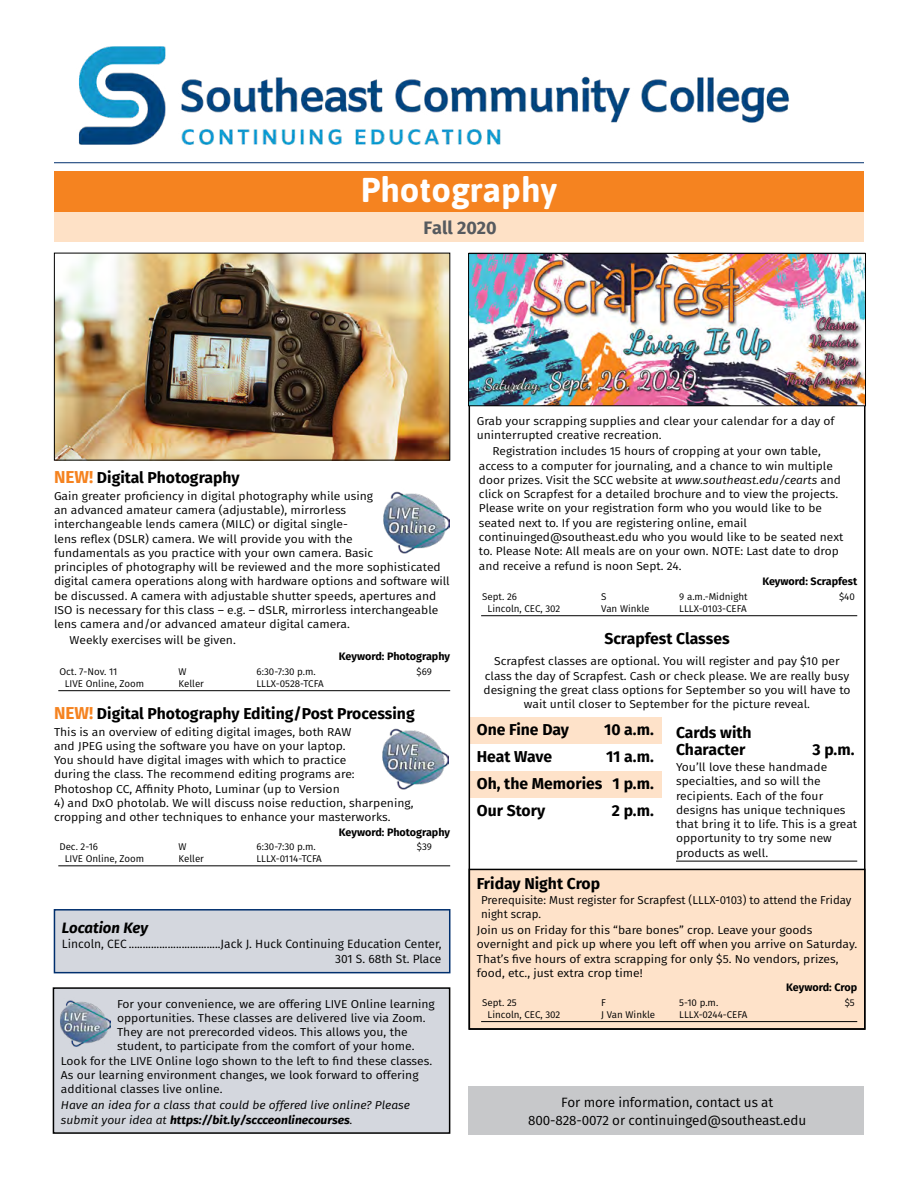
<style>
.page{position:relative;width:918px;height:1188px;background:#fff}
.page>*{position:absolute;margin:0;border:0;box-sizing:border-box;transform-origin:0 0}
.t1{font:700 34.5px "Asap";color:#fff}
.t2{font:700 18px "Fira Sans";color:#565a5f}
.title_not_in_CL{font:700 15.75px/16.5px "Fira Sans";color:#000}
.title_2_col{font:700 15.75px "Fira Sans";color:#000}
.IOC_Town{font:italic 700 15px "Fira Sans";color:#000}
.t3{font:13.5px/18px "Fira Sans";letter-spacing:-.01em;color:#000;text-align:center}
.IOC_Location{font:12px/15px "Fira Sans";color:#000;text-align:right}
.class_description{font:11.55px/14.2px "Fira Sans";color:#000;scale:1.06 1}
.class_details_2_col{font:11.55px/14.2px "Fira Sans";color:#000;scale:1.04 1}
.class_description_2{font:11.55px/14.2px "Fira Sans";color:#000;scale:1.06 1}
.class_description_w{font:11.55px/14.2px "Fira Sans";color:#000;scale:1.06 1}
.class_description-2{font:italic 11.55px/14.2px "Fira Sans";color:#000;scale:1.06 1}
.prerequisite_2_col{font:11.55px/13.5px "Fira Sans";color:#000}
.class_details{font:11.55px "Fira Sans";color:#000;scale:1.06 1}
.keyword{font:700 10.8px "Fira Sans";color:#000}
.keyword_2_col{font:700 10.8px "Fira Sans";color:#000}
.logistics{font:9.75px "Fira Sans";color:#000}
.s1{font-size:17.25px;color:#f58320}
.s2{font-weight:700}
.s3{font-style:italic}
</style>
<div class="page">
<hr style="left:58px;top:690px;width:392px;height:1px;background:#000">
<hr style="left:58px;top:866px;width:392px;height:1px;background:#000">
<img style="left:383px;top:491px;width:66px;height:63px">
<img style="left:383px;top:728px;width:66px;height:62px">
<div style="left:468px;top:1086px;width:396px;height:48px;background:#c7c8ca"></div>
<hr style="left:54px;top:162px;width:810px;height:1px;background:#002f6e">
<img style="left:78px;top:46px;width:711px;height:99px">
<div style="left:54px;top:910px;width:396px;height:63px;background:#d4d7de"></div>
<div style="left:54px;top:909px;width:396px;height:64px;border:2px solid #002f6e"></div>
<div style="left:53px;top:988px;width:397px;height:145px;background:#d4d7de"></div>
<div style="left:53px;top:987px;width:397px;height:147px;border:2px solid #000"></div>
<img style="left:60px;top:1000px;width:50px;height:47px">
<div style="left:54px;top:171px;width:810px;height:41px;background:#f58320"></div>
<div style="left:54px;top:212px;width:810px;height:30px;background:#fee1c6"></div>
<svg style="left:468px;top:252px;width:398px;height:778px"></svg>
<img style="left:468px;top:253px;width:398px;height:154px">
<img style="left:54px;top:252px;width:397px;height:209px">
<p class="t1" style="left:361px;top:167px;width:198px">Photography</p>
<p class="t2" style="left:423px;top:212px;width:75px">Fall 2020</p>
<p class="title_not_in_CL" style="left:54px;top:469px;width:187px"><span class="s1">NEW!</span> Digital Photography</p>
<p class="class_description" style="left:54px;top:488px;width:375px">Gain greater proficiency in digital photography while using<br>an advanced amateur camera (adjustable), mirrorless<br>interchangeable lends camera (MILC) or digital single-<br>lens reflex (DSLR) camera. We will provide you with the<br>fundamentals as you practice with your own camera. Basic<br>principles of photography will be reviewed and the more sophisticated digital camera operations along with hardware options and software will be discussed. A camera with adjustable shutter speeds, apertures and ISO is necessary for this class – e.g. – dSLR, mirrorless interchangeable lens camera and/or advanced amateur digital camera.</p>
<p class="class_details" style="left:70px;top:632px;width:158px">Weekly exercises will be given.</p>
<p class="keyword" style="left:339px;top:648px;width:113px">Keyword: Photography</p>
<p class="logistics" style="left:59px;top:664px;width:59px">Oct. 7-Nov. 11</p>
<p class="logistics" style="left:179px;top:664px;width:10px">W</p>
<p class="logistics" style="left:257px;top:664px;width:61px">6:30-7:30 p.m.</p>
<p class="logistics" style="left:417px;top:664px;width:17px">$69</p>
<p class="logistics" style="left:65px;top:676px;width:81px">LIVE Online, Zoom</p>
<p class="logistics" style="left:179px;top:676px;width:27px">Keller</p>
<p class="logistics" style="left:256px;top:676px;width:69px">LLLX-0528-TCFA</p>
<p class="title_not_in_CL" style="left:54px;top:704px;width:362px"><span class="s1">NEW!</span> Digital Photography Editing/Post Processing</p>
<p class="class_description" style="left:54px;top:724px;width:285px">This is an overview of editing digital images, both RAW and JPEG using the software you have on your laptop.<br>You should have digital images with which to practice during the class. The recommend editing programs are:<br>Photoshop CC, Affinity Photo, Luminar (up to Version</p>
<p class="class_description" style="left:54px;top:796px;width:341px">4) and DxO photolab. We will discuss noise reduction, sharpening, cropping and other techniques to enhance your masterworks.</p>
<p class="keyword" style="left:339px;top:823px;width:113px">Keyword: Photography</p>
<p class="logistics" style="left:59px;top:840px;width:40px">Dec. 2-16</p>
<p class="logistics" style="left:179px;top:840px;width:10px">W</p>
<p class="logistics" style="left:257px;top:840px;width:61px">6:30-7:30 p.m.</p>
<p class="logistics" style="left:417px;top:840px;width:17px">$39</p>
<p class="logistics" style="left:65px;top:852px;width:81px">LIVE Online, Zoom</p>
<p class="logistics" style="left:179px;top:852px;width:27px">Keller</p>
<p class="logistics" style="left:256px;top:852px;width:67px">LLLX-0114-TCFA</p>
<p class="IOC_Town" style="left:62px;top:915px;width:88px">Location Key</p>
<p class="IOC_Location" style="left:62px;top:936px;width:381px">Lincoln, CEC .................................Jack J. Huck Continuing Education Center,<br>301 S. 68th St. Place</p>
<p class="class_description" style="left:117px;top:996px;width:301px">For your convenience, we are offering LIVE Online learning</p>
<p class="class_description" style="left:117px;top:1010px;width:293px">opportunities. These classes are delivered live via Zoom.</p>
<p class="class_description" style="left:117px;top:1025px;width:276px">They are not prerecorded videos. This allows you, the</p>
<p class="class_description" style="left:117px;top:1039px;width:282px">student, to participate from the comfort of your home.</p>
<p class="class_description" style="left:61px;top:1053px;width:352px">Look for the LIVE Online logo shown to the left to find these classes.</p>
<p class="class_description" style="left:61px;top:1067px;width:339px">As our learning environment changes, we look forward to offering</p>
<p class="class_description" style="left:61px;top:1082px;width:154px">additional classes live online.</p>
<p class="class_description-2" style="left:61px;top:1098px;width:331px">Have an idea for a class that could be offered live online? Please submit your idea at <span class="s2">https://bit.ly/sccceonlinecourses</span>.</p>
<p class="class_description" style="left:477px;top:413px;width:339px">Grab your scrapping supplies and clear your calendar for a day of uninterrupted creative recreation.</p>
<p class="class_details_2_col" style="left:479px;top:444px;width:352px;text-indent:13px">Registration includes 15 hours of cropping at your own table, access to a computer for journaling, and a chance to win multiple door prizes. Visit the SCC website at <span class="s3">www.southeast.edu/cearts</span> and click on Scrapfest for a detailed brochure and to view the projects.<br>Please write on your registration form who you would like to be seated next to. If you are registering online, email continuinged@southeast.edu who you would like to be seated next to. Please Note: All meals are on your own. NOTE: Last date to drop and receive a refund is noon Sept. 24.</p>
<p class="keyword_2_col" style="left:762px;top:573px;width:96px">Keyword: Scrapfest</p>
<p class="logistics" style="left:482px;top:590px;width:36px">Sept. 26</p>
<p class="logistics" style="left:601px;top:590px;width:7px">S</p>
<p class="logistics" style="left:679px;top:590px;width:70px">9 a.m.-Midnight</p>
<p class="logistics" style="left:839px;top:590px;width:17px">$40</p>
<p class="logistics" style="left:488px;top:602px;width:74px">Lincoln, CEC, 302</p>
<p class="logistics" style="left:601px;top:602px;width:50px">Van Winkle</p>
<p class="logistics" style="left:679px;top:602px;width:69px">LLLX-0103-CEFA</p>
<p class="title_not_in_CL" style="left:604px;top:629px;width:127px">Scrapfest Classes</p>
<p class="class_description" style="left:484px;top:654px;width:348px;text-align:center">Scrapfest classes are optional. You will register and pay $10 per class the day of Scrapfest. Cash or check please. We are really busy designing the great class options for September so you will have to wait until closer to September for the picture reveal.</p>
<p class="title_not_in_CL" style="left:477px;top:720px;width:94px">One Fine Day</p>
<p class="title_not_in_CL" style="left:604px;top:720px;width:51px">10 a.m.</p>
<p class="title_not_in_CL" style="left:477px;top:747px;width:77px">Heat Wave</p>
<p class="title_not_in_CL" style="left:606px;top:747px;width:49px">11 a.m.</p>
<p class="title_not_in_CL" style="left:477px;top:774px;width:178px">Oh, the Memories 1 p.m.</p>
<p class="title_not_in_CL" style="left:477px;top:801px;width:70px">Our Story</p>
<p class="title_not_in_CL" style="left:612px;top:801px;width:43px">2 p.m.</p>
<p class="title_not_in_CL" style="left:676px;top:723px;width:77px">Cards with<br>Character</p>
<p class="title_not_in_CL" style="left:812px;top:740px;width:44px">3 p.m.</p>
<p class="class_description_w" style="left:676px;top:760px;width:172px">You’ll love these handmade specialties, and so will the recipients. Each of the four designs has unique techniques that bring it to life. This is a great opportunity to try some new products as well.</p>
<p class="title_2_col" style="left:477px;top:870px;width:125px">Friday Night Crop</p>
<p class="prerequisite_2_col" style="left:481px;top:893px;width:372px">Prerequisite: Must register for Scrapfest (LLLX-0103) to attend the Friday night scrap.</p>
<p class="class_description_2" style="left:477px;top:923px;width:360px">Join us on Friday for this “bare bones” crop. Leave your goods overnight and pick up where you left off when you arrive on Saturday.<br>That’s five hours of extra scrapping for only $5. No vendors, prizes, food, etc., just extra crop time!</p>
<p class="keyword_2_col" style="left:786px;top:978px;width:72px">Keyword: Crop</p>
<p class="logistics" style="left:482px;top:995px;width:36px">Sept. 25</p>
<p class="logistics" style="left:601px;top:995px;width:6px">F</p>
<p class="logistics" style="left:679px;top:995px;width:40px">5-10 p.m.</p>
<p class="logistics" style="left:845px;top:995px;width:12px">$5</p>
<p class="logistics" style="left:488px;top:1007px;width:74px">Lincoln, CEC, 302</p>
<p class="logistics" style="left:601px;top:1007px;width:55px">J Van Winkle</p>
<p class="logistics" style="left:679px;top:1007px;width:70px">LLLX-0244-CEFA</p>
<p class="t3" style="left:528px;top:1093px;width:280px">For more information, contact us at<br>800-828-0072 or continuinged@southeast.edu</p>
</div>
